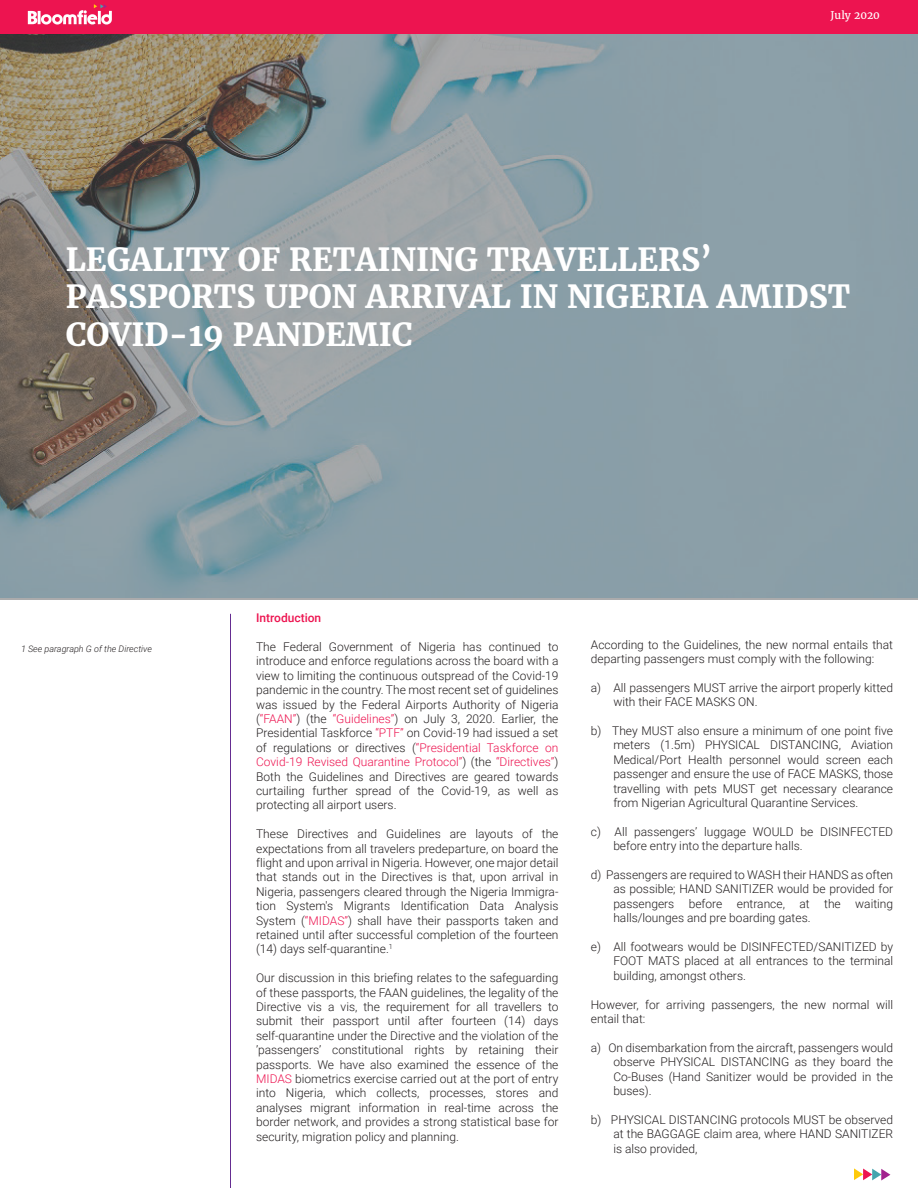
<style>
.page{position:relative;width:918px;height:1188px;background:#fff}
.page>*{position:absolute;margin:0;border:0;box-sizing:border-box;transform-origin:0 0}
.t1{font:700 31.5px/37.8px "Merriweather";color:#fff}
.t2{font:300 12px/14.4px "Roboto";color:#231f20;text-align:justify}
.t3{font:500 12px "Roboto";color:#ed1450}
.t4{font:10.5px "Merriweather";color:#fff}
.t5{font:italic 300 9px "Roboto";color:#231f20}
.s1{color:#ed1450}
</style>
<div class="page">
<svg style="left:0;top:33px;width:918px;height:567px;background:#8a989c"></svg>
<hr style="left:230px;top:614px;width:1px;height:574px;background:#652d91">
<svg style="left:854px;top:1168px;width:36px;height:12px"></svg>
<div style="left:0;top:0;width:918px;height:33px;background:#ed1450"></div>
<svg style="left:28px;top:4px;width:84px;height:22px"></svg>
<p class="t4" style="left:831px;top:9px;width:51px">July 2020</p>
<h1 class="t1" style="left:66px;top:241px;width:786px">LEGALITY OF RETAINING TRAVELLERS’<br>PASSPORTS UPON ARRIVAL IN NIGERIA AMIDST<br>COVID-19 PANDEMIC</h1>
<p class="t5" style="left:21px;top:642px;width:132px">1 See paragraph G of the Directive</p>
<p class="t3" style="left:256px;top:610px;width:67px">Introduction</p>
<p class="t2" style="left:256px;top:639px;width:304px">The Federal Government of Nigeria has continued to introduce and enforce regulations across the board with a view to limiting the continuous outspread of the Covid-19 pandemic in the country. The most recent set of guidelines was issued by the Federal Airports Authority of Nigeria (<span class="s1">“FAAN”</span>) (the <span class="s1">“Guidelines”</span>) on July 3, 2020. Earlier, the Presidential Taskforce <span class="s1">“PTF”</span> on Covid-19 had issued a set of regulations or directives (<span class="s1">“Presidential Taskforce on Covid-19 Revised Quarantine Protocol”</span>) (the <span class="s1">“Directives”</span>)<br>Both the Guidelines and Directives are geared towards curtailing further spread of the Covid-19, as well as protecting all airport users.</p>
<p class="t2" style="left:256px;top:826px;width:304px">These Directives and Guidelines are layouts of the expectations from all travelers predeparture, on board the flight and upon arrival in Nigeria. However, one major detail that stands out in the Directives is that, upon arrival in Nigeria, passengers cleared through the Nigeria Immigra&shy;tion System's Migrants Identification Data Analysis System (<span class="s1">“MIDAS”</span>) shall have their passports taken and retained until after successful completion of the fourteen (14) days self-quarantine.<sup>1</sup></p>
<p class="t2" style="left:256px;top:970px;width:304px">Our discussion in this briefing relates to the safeguarding of these passports, the FAAN guidelines, the legality of the Directive vis a vis, the requirement for all travellers to submit their passport until after fourteen (14) days self-quarantine under the Directive and the violation of the ’passengers’ constitutional rights by retaining their passports. We have also examined the essence of the <span class="s1">MIDAS</span> biometrics exercise carried out at the port of entry into Nigeria, which collects, processes, stores and analyses migrant information in real-time across the border network, and provides a strong statistical base for security, migration policy and planning.</p>
<p class="t2" style="left:591px;top:637px;width:304px">According to the Guidelines, the new normal entails that departing passengers must comply with the following:</p>
<p class="t2" style="left:613px;top:680px;width:281px;text-indent:-22px">a) All passengers MUST arrive the airport properly kitted with their FACE MASKS ON.</p>
<p class="t2" style="left:613px;top:723px;width:281px;text-indent:-22px">b) They MUST also ensure a minimum of one point five meters (1.5m) PHYSICAL DISTANCING, Aviation Medical/Port Health personnel would screen each passenger and ensure the use of FACE MASKS, those travelling with pets MUST get necessary clearance from Nigerian Agricultural Quarantine Services.</p>
<p class="t2" style="left:613px;top:824px;width:281px;text-indent:-22px">c) All passengers’ luggage WOULD be DISINFECTED before entry into the departure halls.</p>
<p class="t2" style="left:613px;top:867px;width:281px;text-indent:-22px">d) Passengers are required to WASH their HANDS as often as possible; HAND SANITIZER would be provided for passengers before entrance, at the waiting halls/lounges and pre boarding gates.</p>
<p class="t2" style="left:613px;top:939px;width:281px;text-indent:-22px">e) All footwears would be DISINFECTED/SANITIZED by FOOT MATS placed at all entrances to the terminal building, amongst others.</p>
<p class="t2" style="left:591px;top:997px;width:304px">However, for arriving passengers, the new normal will entail that:</p>
<p class="t2" style="left:613px;top:1040px;width:281px;text-indent:-22px">a) On disembarkation from the aircraft, passengers would observe PHYSICAL DISTANCING as they board the Co-Buses (Hand Sanitizer would be provided in the buses).</p>
<p class="t2" style="left:613px;top:1112px;width:281px;text-indent:-22px">b) PHYSICAL DISTANCING protocols MUST be observed at the BAGGAGE claim area, where HAND SANITIZER is also provided,</p>
</div>
